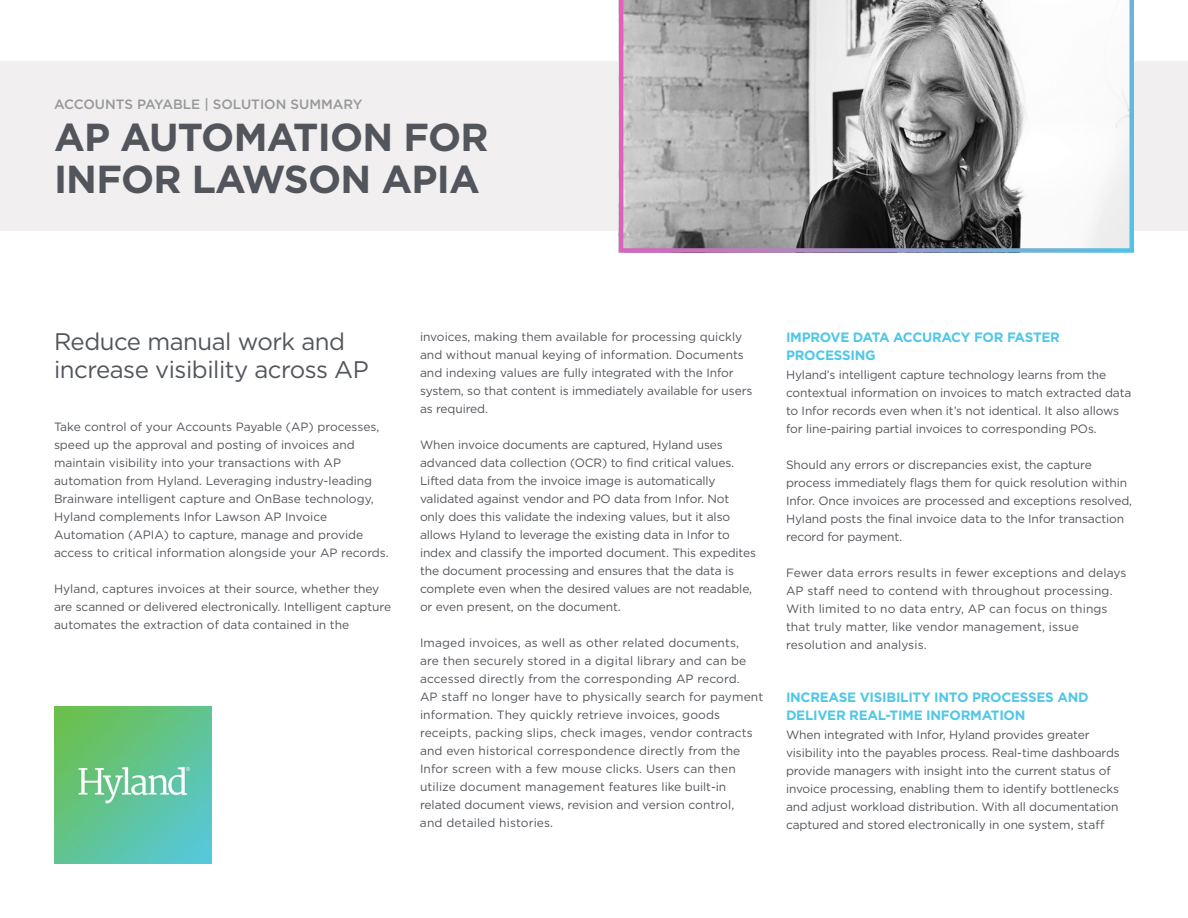
<style>
.page{position:relative;width:1188px;height:918px;background:#fff}
.page>*{position:absolute;margin:0;border:0;box-sizing:border-box;transform-origin:0 0}
.t1{font:700 39px/42px "Gotham HTF";letter-spacing:-.02em;color:#52555b}
.t2{font:24px/28.8px "Gotham HTF";letter-spacing:-.02em;color:#52555b}
.t3{font:700 13.5px/18px "Gotham HTF";letter-spacing:-.02em;color:#50c7e8}
.t4{font:500 13.5px "Gotham HTF";color:#96989a}
.t5{font:12px/18px "Gotham HTF";letter-spacing:-.01em;color:#52555b}
.t6{font:12px/18px "Gotham HTF";letter-spacing:.01em;color:#52555b}
</style>
<div class="page">
<div style="left:0;top:61px;width:1188px;height:170px;background:#f1efef"></div>
<svg style="left:619px;top:0;width:515px;height:253px"></svg>
<img style="left:54px;top:707px;width:157px;height:157px">
<p class="t4" style="left:54px;top:96px;width:310px">ACCOUNTS PAYABLE | SOLUTION SUMMARY</p>
<h1 class="t1" style="left:54px;top:115px;width:436px">AP AUTOMATION FOR<br>INFOR LAWSON APIA</h1>
<p class="t5" style="left:420px;top:327px;width:334px">invoices, making them available for processing quickly and without manual keying of information. Documents and indexing values are fully integrated with the Infor system, so that content is immediately available for users as required.</p>
<p class="t5" style="left:420px;top:435px;width:338px">When invoice documents are captured, Hyland uses advanced data collection (OCR) to find critical values.<br>Lifted data from the invoice image is automatically validated against vendor and PO data from Infor. Not only does this validate the indexing values, but it also allows Hyland to leverage the existing data in Infor to index and classify the imported document. This expedites the document processing and ensures that the data is complete even when the desired values are not readable, or even present, on the document.</p>
<p class="t6" style="left:420px;top:633px;width:345px">Imaged invoices, as well as other related documents,<br>are then securely stored in a digital library and can be accessed directly from the corresponding AP record.<br>AP staff no longer have to physically search for payment information. They quickly retrieve invoices, goods receipts, packing slips, check images, vendor contracts and even historical correspondence directly from the Infor screen with a few mouse clicks. Users can then utilize document management features like built-in related document views, revision and version control,<br>and detailed histories.</p>
<h2 class="t2" style="left:54px;top:326px;width:316px">Reduce manual work and increase visibility across AP</h2>
<p class="t3" style="left:786px;top:328px;width:276px">IMPROVE DATA ACCURACY FOR FASTER<br>PROCESSING</p>
<p class="t5" style="left:786px;top:366px;width:347px">Hyland’s intelligent capture technology learns from the contextual information on invoices to match extracted data to Infor records even when it’s not identical. It also allows for line-pairing partial invoices to corresponding POs.</p>
<p class="t5" style="left:786px;top:456px;width:348px">Should any errors or discrepancies exist, the capture process immediately flags them for quick resolution within Infor. Once invoices are processed and exceptions resolved, Hyland posts the final invoice data to the Infor transaction record for payment.</p>
<p class="t6" style="left:786px;top:564px;width:342px">Fewer data errors results in fewer exceptions and delays AP staff need to contend with throughout processing.<br>With limited to no data entry, AP can focus on things that truly matter, like vendor management, issue resolution and analysis.</p>
<p class="t5" style="left:54px;top:418px;width:336px">Take control of your Accounts Payable (AP) processes, speed up the approval and posting of invoices and maintain visibility into your transactions with AP automation from Hyland. Leveraging industry-leading Brainware intelligent capture and OnBase technology, Hyland complements Infor Lawson AP Invoice Automation (APIA) to capture, manage and provide access to critical information alongside your AP records.</p>
<p class="t5" style="left:54px;top:580px;width:339px">Hyland, captures invoices at their source, whether they are scanned or delivered electronically. Intelligent capture automates the extraction of data contained in the</p>
<p class="t3" style="left:786px;top:688px;width:304px">INCREASE VISIBILITY INTO PROCESSES AND<br>DELIVER REAL-TIME INFORMATION</p>
<p class="t5" style="left:786px;top:726px;width:335px">When integrated with Infor, Hyland provides greater visibility into the payables process. Real-time dashboards provide managers with insight into the current status of invoice processing, enabling them to identify bottlenecks and adjust workload distribution. With all documentation captured and stored electronically in one system, staff</p>
</div>
